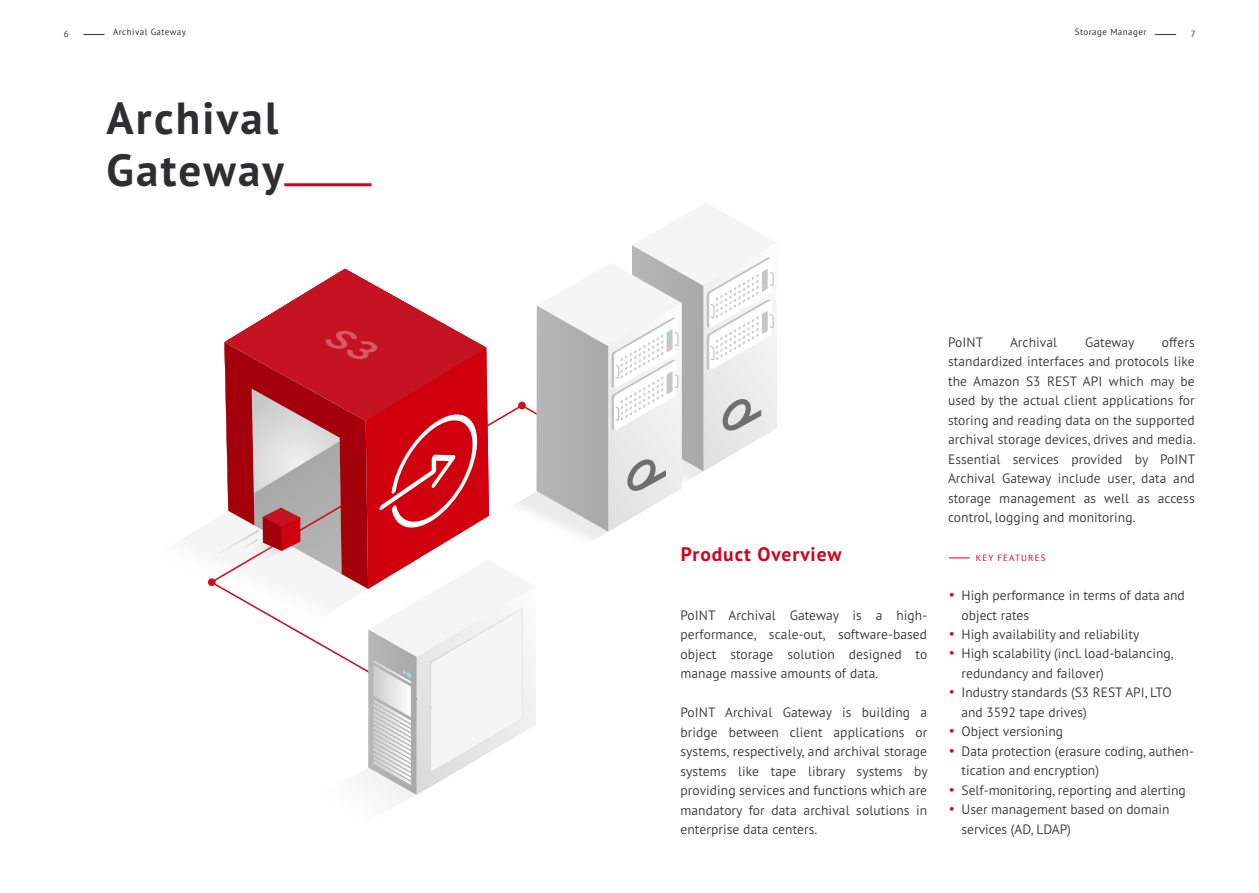
<style>
.page{position:relative;width:1259px;height:893px;background:#fff}
.page>*{position:absolute;margin:0;border:0;box-sizing:border-box;transform-origin:0 0}
.t1{font:700 45px/52.5px "PT Sans Pro";letter-spacing:.05em;color:#2e2d30}
.t2{font:700 19.5px "PT Sans Pro";letter-spacing:.05em;color:#d2021c}
.t3{font:300 13.5px/19.5px "PT Sans Pro";color:#2e2d30}
.t4{font:9px "PT Sans";letter-spacing:.05em;color:#2e2d30}
.t5{font:9px "PT Sans";letter-spacing:.13em;color:#d2021c}
.s1{color:#d2021c}
</style>
<div class="page">
<svg style="left:83px;top:34px;width:21px;height:1px"></svg>
<svg style="left:1155px;top:34px;width:21px;height:1px"></svg>
<svg style="left:948px;top:558px;width:21px;height:1px"></svg>
<hr style="left:284px;top:183px;width:87px;height:3px;background:#d2021c">
<svg style="left:207px;top:210px;width:570px;height:592px"></svg>
<p class="t4" style="left:64px;top:28px;width:6px">6</p>
<p class="t4" style="left:113px;top:26px;width:74px">Archival Gateway</p>
<p class="t4" style="left:1075px;top:26px;width:73px">Storage Manager</p>
<p class="t4" style="left:1191px;top:28px;width:6px">7</p>
<h1 class="t1" style="left:106px;top:91px;width:179px">Archival<br>Gateway</h1>
<h2 class="t2" style="left:681px;top:541px;width:162px">Product Overview</h2>
<p class="t3" style="left:680px;top:605px;width:248px;text-align:justify">PoINT Archival Gateway is a high&shy;performance, scale-out, software-based object storage solution designed to manage massive amounts of data.</p>
<p class="t3" style="left:680px;top:702px;width:249px;text-align:justify">PoINT Archival Gateway is building a bridge between client applications or systems, respectively, and archival storage systems like tape library systems by providing services and functions which are mandatory for data archival solutions in enterprise data centers.</p>
<p class="t3" style="left:948px;top:332px;width:37px">PoINT</p>
<p class="t3" style="left:1010px;top:332px;width:49px">Archival</p>
<p class="t3" style="left:1085px;top:332px;width:51px">Gateway</p>
<p class="t3" style="left:948px;top:332px;width:249px;text-align:justify;text-indent:214px">offers standardized interfaces and protocols like the Amazon S3 REST API which may be used by the actual client applications for storing and reading data on the supported archival storage devices, drives and media.<br>Essential services provided by PoINT Archival Gateway include user, data and storage management as well as access control, logging and monitoring.</p>
<p class="t5" style="left:976px;top:552px;width:71px">KEY FEATURES</p>
<p class="t3" style="left:961px;top:585px;width:225px;text-indent:-13px"><span class="s1">•</span> High performance in terms of data and object rates</p>
<p class="t3" style="left:948px;top:624px;width:192px"><span class="s1">•</span> High availability and reliability</p>
<p class="t3" style="left:961px;top:644px;width:214px;text-indent:-13px"><span class="s1">•</span> High scalability (incl. load-balancing, redundancy and failover)</p>
<p class="t3" style="left:961px;top:683px;width:212px;text-indent:-13px"><span class="s1">•</span> Industry standards (S3 REST API, LTO and 3592 tape drives)</p>
<p class="t3" style="left:948px;top:722px;width:116px"><span class="s1">•</span> Object versioning</p>
<p class="t3" style="left:961px;top:741px;width:234px;text-indent:-13px"><span class="s1">•</span> Data protection (erasure coding, authen&shy;tication and encryption)</p>
<p class="t3" style="left:948px;top:780px;width:238px"><span class="s1">•</span> Self-monitoring, reporting and alerting</p>
<p class="t3" style="left:961px;top:799px;width:209px;text-indent:-13px"><span class="s1">•</span> User management based on domain services (AD, LDAP)</p>
</div>
